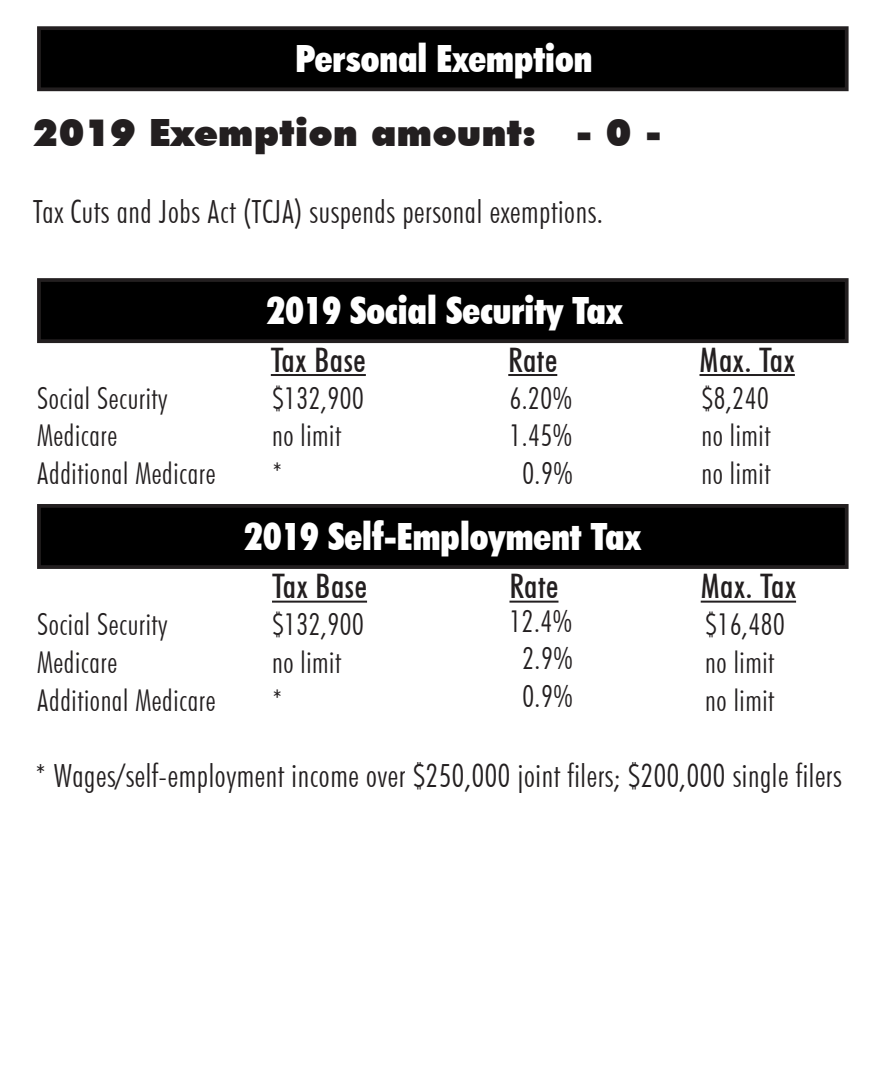
<style>
.page{position:relative;width:882px;height:1071px;background:#fff}
.page>*{position:absolute;margin:0;border:0;box-sizing:border-box;transform-origin:0 0}
.t1{font:900 condensed 37.45px "Futura BT";color:#fff}
.t2{font:900 37.45px "Futura BT";color:#231f20}
.t3{font:500 condensed 33.95px "Futura BT";letter-spacing:.02em;color:#231f20}
.t4{font:300 condensed 31.85px "Futura BT";letter-spacing:.02em;color:#231f20}
.t5{font:300 condensed 30.1px/37.4px "Futura BT";letter-spacing:.02em;color:#231f20}
</style>
<div class="page">
<div style="left:39px;top:28px;width:808px;height:61px;background:#000"></div>
<div style="left:37px;top:26px;width:812px;height:65px;border:4px solid #231f20"></div>
<div style="left:39px;top:280px;width:808px;height:61px;background:#000"></div>
<div style="left:37px;top:278px;width:812px;height:65px;border:4px solid #231f20"></div>
<div style="left:39px;top:506px;width:808px;height:61px;background:#000"></div>
<div style="left:37px;top:504px;width:812px;height:65px;border:4px solid #231f20"></div>
<hr style="left:272px;top:601px;width:95px;height:2px;background:#231f20">
<hr style="left:509px;top:601px;width:50px;height:2px;background:#231f20">
<hr style="left:701px;top:601px;width:95px;height:2px;background:#231f20">
<hr style="left:271px;top:374px;width:95px;height:2px;background:#231f20">
<hr style="left:508px;top:374px;width:49px;height:2px;background:#231f20">
<hr style="left:700px;top:374px;width:95px;height:2px;background:#231f20">
<p class="t1" style="left:296px;top:36px;width:298px">Personal Exemption</p>
<p class="t2" style="left:33px;top:110px;width:631px">2019 Exemption amount: - 0 -</p>
<p class="t4" style="left:33px;top:193px;width:571px">Tax Cuts and Jobs Act (TCJA) suspends personal exemptions.</p>
<p class="t1" style="left:267px;top:288px;width:357px">2019 Social Security Tax</p>
<p class="t5" style="left:37px;top:379px;width:180px">Social Security<br>Medicare<br>Additional Medicare</p>
<p class="t5" style="left:37px;top:606px;width:180px">Social Security<br>Medicare<br>Additional Medicare</p>
<p class="t3" style="left:271px;top:339px;width:97px">Tax Base</p>
<p class="t3" style="left:508px;top:339px;width:51px">Rate</p>
<p class="t3" style="left:700px;top:339px;width:97px">Max. Tax</p>
<p class="t5" style="left:272px;top:379px;width:93px">$132,900 no limit<br>*</p>
<p class="t5" style="left:509px;top:379px;width:65px;text-align:center">6.20%<br>1.45%<br>0.9%</p>
<p class="t5" style="left:701px;top:379px;width:71px;text-align:justify">$8,240 no limit no limit</p>
<p class="t1" style="left:245px;top:514px;width:398px">2019 Self-Employment Tax</p>
<p class="t3" style="left:272px;top:566px;width:97px">Tax Base</p>
<p class="t3" style="left:509px;top:566px;width:51px">Rate</p>
<p class="t3" style="left:701px;top:566px;width:97px">Max. Tax</p>
<p class="t5" style="left:272px;top:606px;width:93px">$132,900 no limit<br>*</p>
<p class="t5" style="left:509px;top:602px;width:65px;text-align:center">12.4%<br>2.9%<br>0.9%</p>
<p class="t5" style="left:705px;top:606px;width:81px">$16,480 no limit no limit</p>
<p class="t4" style="left:35px;top:756px;width:808px">* Wages/self-employment income over $250,000 joint filers; $200,000 single filers</p>
</div>
